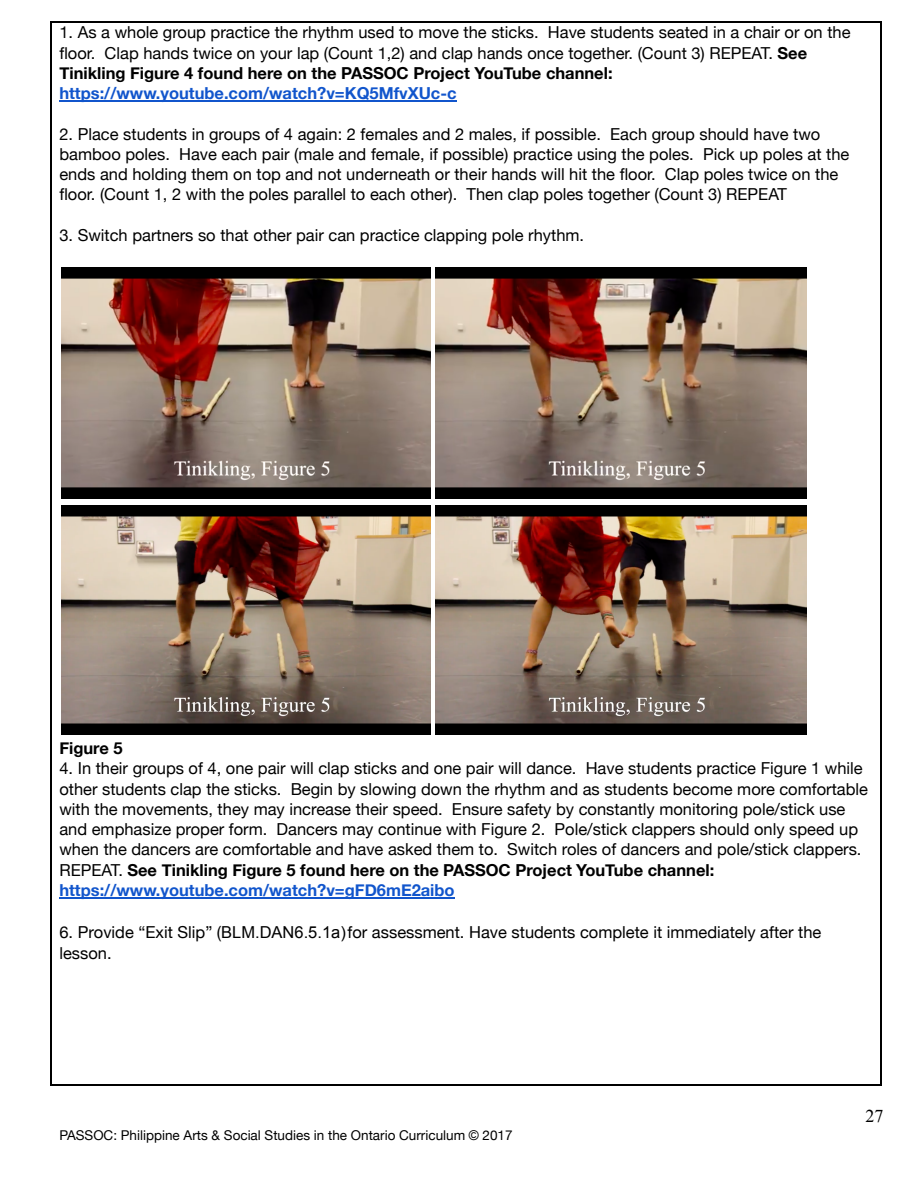
<style>
.page{position:relative;width:918px;height:1188px;background:#fff}
.page>*{position:absolute;margin:0;border:0;box-sizing:border-box;transform-origin:0 0}
.t1{font:18px "Times New Roman";color:#000}
.t2{font:16.5px/20.2px "Helvetica Neue";color:#000}
.t3{font:700 16.5px "Helvetica Neue";color:#15c}
.t4{font:700 16.5px "Helvetica Neue";color:#000}
.t5{font:13.5px "Helvetica Neue";color:#000}
.s1{font-weight:700}
.s2{font-weight:700;color:#15c}
.s3{font-family:"Arial"}
</style>
<div class="page">
<hr style="left:51px;top:21px;width:831px;height:1px;background:#000">
<hr style="left:51px;top:1084px;width:831px;height:2px;background:#000">
<hr style="left:51px;top:21px;width:1px;height:1065px;background:#000">
<hr style="left:881px;top:21px;width:1px;height:1065px;background:#000">
<hr style="left:59px;top:100px;width:398px;height:1px;background:#15c">
<img style="left:62px;top:268px;width:369px;height:230px">
<img style="left:435px;top:268px;width:372px;height:230px">
<img style="left:62px;top:505px;width:369px;height:230px">
<img style="left:435px;top:505px;width:372px;height:230px">
<hr style="left:59px;top:898px;width:396px;height:1px;background:#15c">
<p class="t2" style="left:59px;top:22px;width:793px">1. As a whole group practice the rhythm used to move the sticks. Have students seated in a chair or on the floor. Clap hands twice on your lap (Count 1,2) and clap hands once together. (Count 3) REPEAT. <span class="s1">See<br>Tinikling Figure 4 found here on the PASSOC Project YouTube channel:</span></p>
<p class="t3" style="left:59px;top:83px;width:399px">https://www.youtube.com/watch?v=KQ5MfvXUc-c</p>
<p class="t2" style="left:59px;top:123px;width:791px">2. Place students in groups of 4 again: 2 females and 2 males, if possible. Each group should have two bamboo poles. Have each pair (male and female, if possible) practice using the poles. Pick up poles at the ends and holding them on top and not underneath or their hands will hit the floor. Clap poles twice on the floor. (Count 1, 2 with the poles parallel to each other). Then clap poles together (Count 3) REPEAT</p>
<p class="t2" style="left:59px;top:225px;width:526px">3. Switch partners so that other pair can practice clapping pole rhythm.</p>
<p class="t4" style="left:59px;top:738px;width:65px">Figure 5</p>
<p class="t2" style="left:59px;top:758px;width:810px">4. In their groups of 4, one pair will clap sticks and one pair will dance. Have students practice Figure 1 while other students clap the sticks. Begin by slowing down the rhythm and as students become more comfortable with the movements, they may increase their speed. Ensure safety by constantly monitoring pole/stick use and emphasize proper form. Dancers may continue with Figure 2. Pole/stick clappers should only speed up when the dancers are comfortable and have asked them to. Switch roles of dancers and pole/stick clappers.<br>REPEAT. <span class="s1">See Tinikling Figure 5 found here on the PASSOC Project YouTube channel: </span><span class="s2">https://www.youtube.com/watch?v=gFD6mE2aibo</span></p>
<p class="t2" style="left:59px;top:922px;width:764px;line-height:20.9px">6. Provide “Exit Slip” (<span class="s3">BLM.DAN6.5.1a)</span> for assessment. Have students complete it immediately after the lesson.</p>
<p class="t5" style="left:59px;top:1127px;width:455px">PASSOC: Philippine Arts &amp; Social Studies in the Ontario Curriculum <span class="s3">©</span> 2017</p>
<p class="t1" style="left:865px;top:1104px;width:19px">27</p>
</div>
